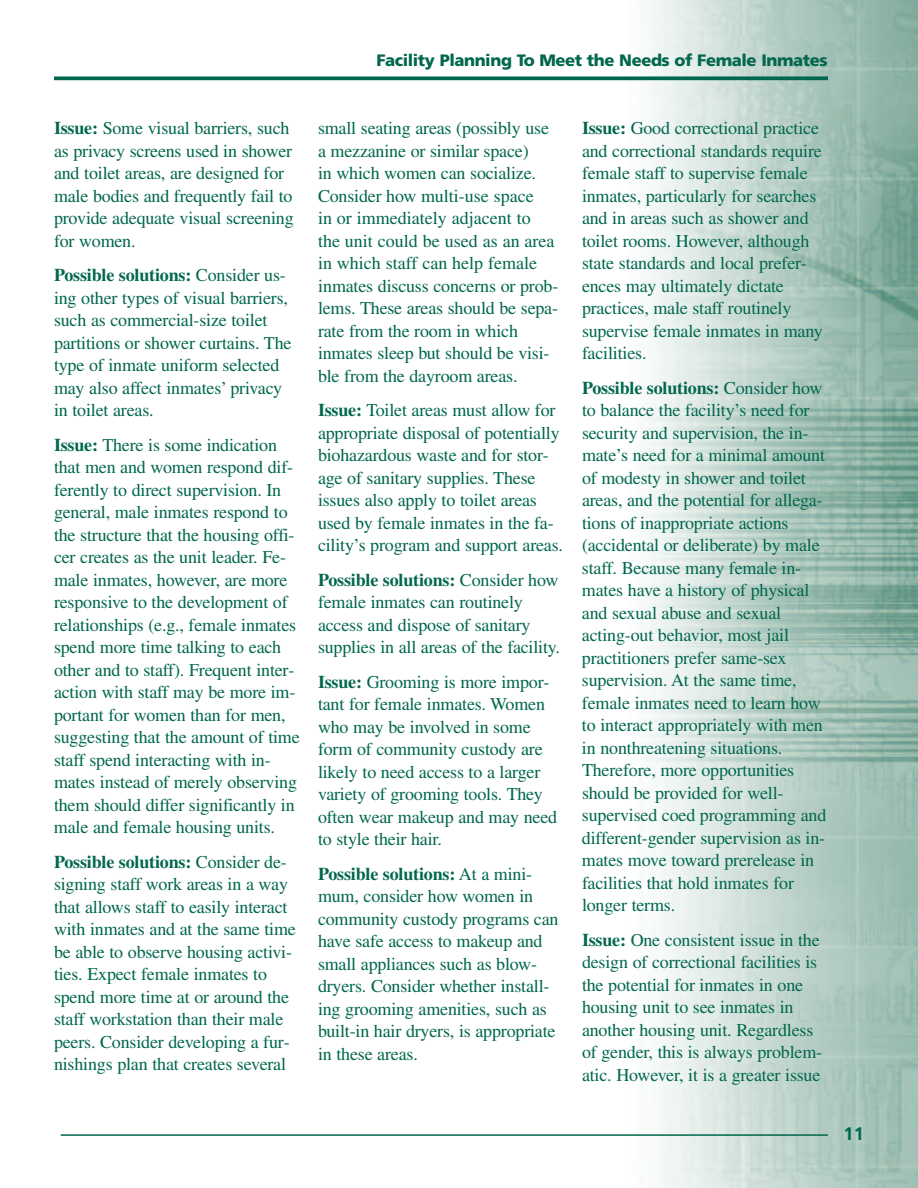
<style>
.page{position:relative;width:918px;height:1188px;background:#fff}
.page>*{position:absolute;margin:0;border:0;box-sizing:border-box;transform-origin:0 0}
.t1{font:700 18.15px "Frutiger";color:#01674d}
.t2{font:18px/22.5px "Times";letter-spacing:-.01em;color:#01674d}
.t3{font:900 16.5px "Frutiger";letter-spacing:-.025em;color:#01674d}
.s1{font-weight:700}
</style>
<div class="page">
<img style="left:608px;top:0;width:310px;height:1188px">
<svg style="left:54px;top:76px;width:774px;height:4px;background:#1c7760"></svg>
<hr style="left:61px;top:1134px;width:767px;height:2px;background:#01674d">
<p class="t3" style="left:376px;top:54px;width:453px">Facility Planning To Meet the Needs of Female Inmates</p>
<p class="t2" style="left:54px;top:119px;width:241px"><span class="s1">Issue:</span> Some visual barriers, such as privacy screens used in shower and toilet areas, are designed for male bodies and frequently fail to provide adequate visual screening for women.</p>
<p class="t2" style="left:54px;top:266px;width:239px"><span class="s1">Possible solutions:</span> Consider us&shy;ing other types of visual barriers, such as commercial-size toilet partitions or shower curtains. The type of inmate uniform selected may also affect inmates’ privacy in toilet areas.</p>
<p class="t2" style="left:54px;top:435px;width:247px"><span class="s1">Issue:</span> There is some indication that men and women respond dif&shy;ferently to direct supervision. In general, male inmates respond to the structure that the housing offi&shy;cer creates as the unit leader. Fe&shy;male inmates, however, are more responsive to the development of relationships (e.g., female inmates spend more time talking to each other and to staff). Frequent inter&shy;action with staff may be more im&shy;portant for women than for men, suggesting that the amount of time staff spend interacting with in&shy;mates instead of merely observing them should differ significantly in male and female housing units.</p>
<p class="t2" style="left:54px;top:852px;width:243px"><span class="s1">Possible solutions:</span> Consider de&shy;signing staff work areas in a way that allows staff to easily interact with inmates and at the same time be able to observe housing activi&shy;ties. Expect female inmates to spend more time at or around the staff workstation than their male peers. Consider developing a fur&shy;nishings plan that creates several</p>
<p class="t2" style="left:318px;top:119px;width:242px">small seating areas (possibly use a mezzanine or similar space)<br>in which women can socialize.<br>Consider how multi-use space<br>in or immediately adjacent to<br>the unit could be used as an area in which staff can help female inmates discuss concerns or prob&shy;lems. These areas should be sepa&shy;rate from the room in which inmates sleep but should be visi&shy;ble from the dayroom areas.</p>
<p class="t2" style="left:318px;top:401px;width:247px"><span class="s1">Issue:</span> Toilet areas must allow for appropriate disposal of potentially biohazardous waste and for stor&shy;age of sanitary supplies. These issues also apply to toilet areas used by female inmates in the fa&shy;cility’s program and support areas.</p>
<p class="t2" style="left:318px;top:570px;width:244px"><span class="s1">Possible solutions:</span> Consider how female inmates can routinely access and dispose of sanitary supplies in all areas of the facility.</p>
<p class="t2" style="left:318px;top:672px;width:241px"><span class="s1">Issue:</span> Grooming is more impor&shy;tant for female inmates. Women who may be involved in some form of community custody are likely to need access to a larger variety of grooming tools. They often wear makeup and may need to style their hair.</p>
<p class="t2" style="left:318px;top:864px;width:242px"><span class="s1">Possible solutions:</span> At a mini&shy;mum, consider how women in community custody programs can have safe access to makeup and small appliances such as blow&shy;dryers. Consider whether install&shy;ing grooming amenities, such as built-in hair dryers, is appropriate in these areas.</p>
<p class="t2" style="left:582px;top:119px;width:242px"><span class="s1">Issue:</span> Good correctional practice and correctional standards require female staff to supervise female inmates, particularly for searches and in areas such as shower and toilet rooms. However, although state standards and local prefer&shy;ences may ultimately dictate practices, male staff routinely supervise female inmates in many facilities.</p>
<p class="t2" style="left:582px;top:378px;width:246px"><span class="s1">Possible solutions:</span> Consider how to balance the facility’s need for security and supervision, the in&shy;mate’s need for a minimal amount of modesty in shower and toilet areas, and the potential for allega&shy;tions of inappropriate actions (accidental or deliberate) by male staff. Because many female in&shy;mates have a history of physical and sexual abuse and sexual acting-out behavior, most jail practitioners prefer same-sex supervision. At the same time, female inmates need to learn how to interact appropriately with men in nonthreatening situations.<br>Therefore, more opportunities should be provided for well&shy;supervised coed programming and different-gender supervision as in&shy;mates move toward prerelease in facilities that hold inmates for longer terms.</p>
<p class="t2" style="left:582px;top:930px;width:242px"><span class="s1">Issue:</span> One consistent issue in the design of correctional facilities is the potential for inmates in one housing unit to see inmates in another housing unit. Regardless of gender, this is always problem&shy;atic. However, it is a greater issue</p>
<p class="t1" style="left:844px;top:1126px;width:22px">11</p>
</div>
